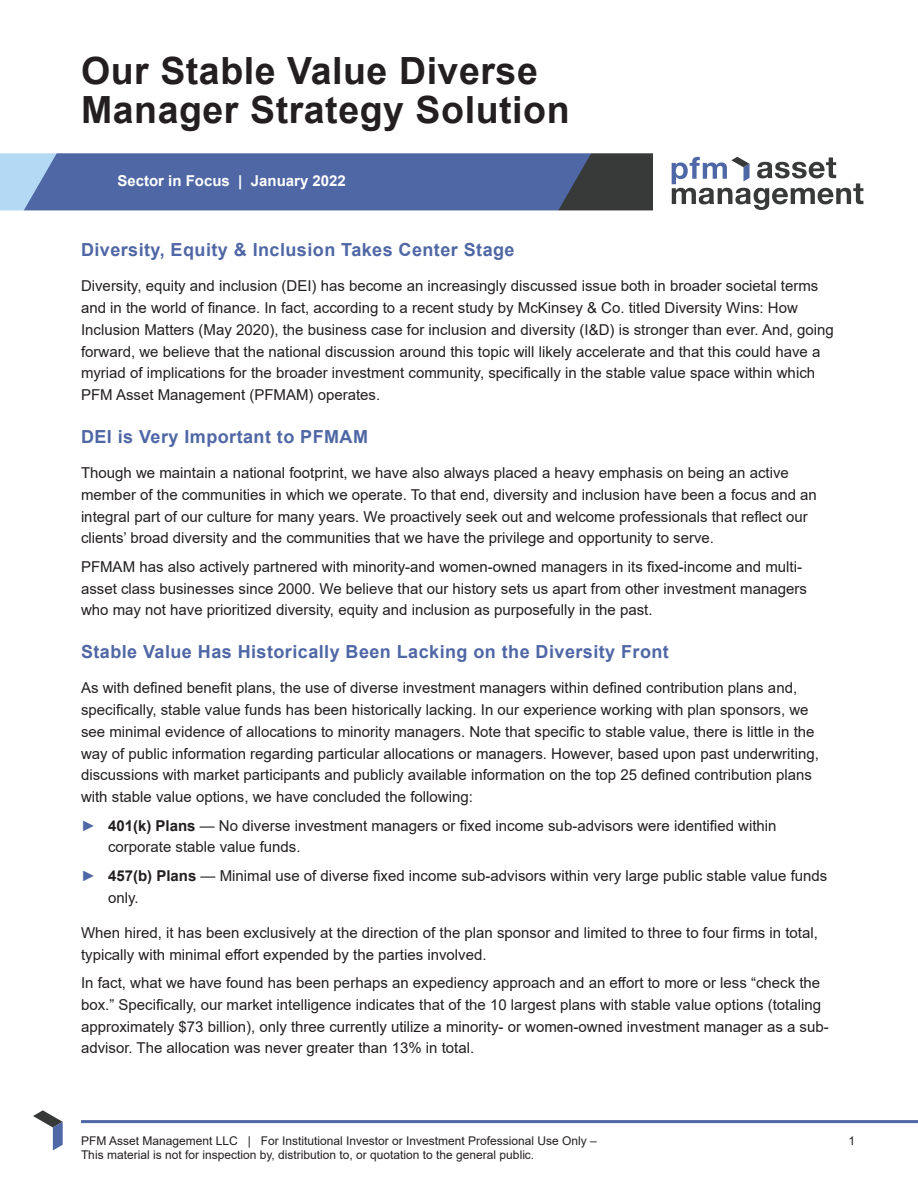
<style>
.page{position:relative;width:918px;height:1188px;background:#fff}
.page>*{position:absolute;margin:0;border:0;box-sizing:border-box;transform-origin:0 0}
.Page_Title_-_Black{font:700 37.5px/39px "Arial";letter-spacing:.015em;color:#231f20}
.t1{font:700 18px "Arial";letter-spacing:.025em;color:#4f67a5}
.Body{font:15px/21.8px "Arial";color:#231f20}
.t2{font:700 15px "Arial";color:#fff}
.t3{font:12px "Arial";color:#231f20}
.s1{color:#4f67a5}
.s2{font-weight:700}
</style>
<div class="page">
<hr style="left:82px;top:1120px;width:836px;height:3px;background:#4f67a5">
<svg style="left:33px;top:1110px;width:30px;height:40px"></svg>
<svg style="left:672px;top:157px;width:191px;height:53px"></svg>
<svg style="left:0;top:153px;width:653px;height:58px;background:#546a9e"></svg>
<p class="Page_Title_-_Black" style="left:81px;top:51px;width:490px">Our Stable Value Diverse<br>Manager Strategy Solution</p>
<p class="t2" style="left:117px;top:170px;width:230px">Sector in Focus | January 2022</p>
<p class="t1" style="left:81px;top:237px;width:435px">Diversity, Equity &amp; Inclusion Takes Center Stage</p>
<p class="Body" style="left:81px;top:275px;width:754px">Diversity, equity and inclusion (DEI) has become an increasingly discussed issue both in broader societal terms and in the world of finance. In fact, according to a recent study by McKinsey &amp; Co. titled Diversity Wins: How Inclusion Matters (May 2020), the business case for inclusion and diversity (I&amp;D) is stronger than ever. And, going forward, we believe that the national discussion around this topic will likely accelerate and that this could have a myriad of implications for the broader investment community, specifically in the stable value space within which PFM Asset Management (PFMAM) operates.</p>
<p class="t1" style="left:81px;top:424px;width:289px">DEI is Very Important to PFMAM</p>
<p class="Body" style="left:81px;top:462px;width:737px">Though we maintain a national footprint, we have also always placed a heavy emphasis on being an active member of the communities in which we operate. To that end, diversity and inclusion have been a focus and an integral part of our culture for many years. We proactively seek out and welcome professionals that reflect our clients’ broad diversity and the communities that we have the privilege and opportunity to serve.</p>
<p class="Body" style="left:81px;top:556px;width:727px">PFMAM has also actively partnered with minority-and women-owned managers in its fixed-income and multi&shy;asset class businesses since 2000. We believe that our history sets us apart from other investment managers who may not have prioritized diversity, equity and inclusion as purposefully in the past.</p>
<p class="t1" style="left:81px;top:639px;width:589px">Stable Value Has Historically Been Lacking on the Diversity Front</p>
<p class="Body" style="left:81px;top:677px;width:739px">As with defined benefit plans, the use of diverse investment managers within defined contribution plans and, specifically, stable value funds has been historically lacking. In our experience working with plan sponsors, we see minimal evidence of allocations to minority managers. Note that specific to stable value, there is little in the way of public information regarding particular allocations or managers. However, based upon past underwriting, discussions with market participants and publicly available information on the top 25 defined contribution plans with stable value options, we have concluded the following:</p>
<p class="Body" style="left:108px;top:814px;width:670px;text-indent:-27px"><span class="s1">►</span> <span class="s2">401(k) Plans</span> — No diverse investment managers or fixed income sub-advisors were identified within corporate stable value funds.</p>
<p class="Body" style="left:108px;top:865px;width:721px;text-indent:-27px"><span class="s1">►</span> <span class="s2">457(b) Plans</span> — Minimal use of diverse fixed income sub-advisors within very large public stable value funds only.</p>
<p class="Body" style="left:81px;top:922px;width:739px">When hired, it has been exclusively at the direction of the plan sponsor and limited to three to four firms in total, typically with minimal effort expended by the parties involved.</p>
<p class="Body" style="left:81px;top:972px;width:749px">In fact, what we have found has been perhaps an expediency approach and an effort to more or less “check the box.” Specifically, our market intelligence indicates that of the 10 largest plans with stable value options (totaling approximately $73 billion), only three currently utilize a minority- or women-owned investment manager as a sub&shy;advisor. The allocation was never greater than 13% in total.</p>
<p class="t3" style="left:81px;top:1132px;width:517px">PFM Asset Management LLC | For Institutional Investor or Investment Professional Use Only –</p>
<p class="t3" style="left:849px;top:1132px;width:8px">1</p>
<p class="t3" style="left:81px;top:1147px;width:455px">This material is not for inspection by, distribution to, or quotation to the general public.</p>
</div>
